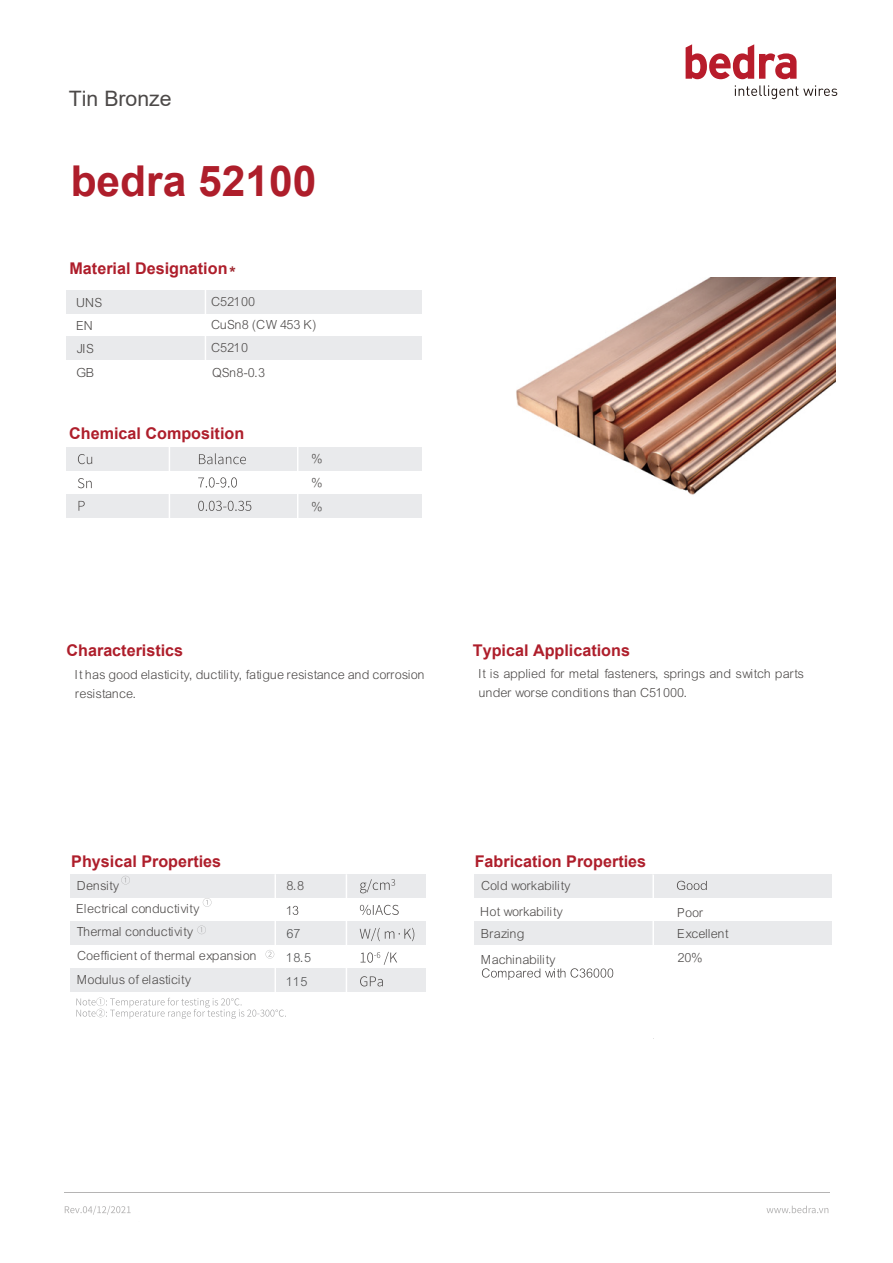
<style>
.page{position:relative;width:893px;height:1263px;background:#fff}
.page>*{position:absolute;margin:0;border:0;box-sizing:border-box;transform-origin:0 0}
.t1{font:700 42.45px "Arial";color:#ae1e2b}
.t2{font:21.3px "Arial";color:#4c4948}
.t3{font:700 16.2px "Arial";color:#ae1e2b}
.t4{font:700 16.2px "Arial";color:#9c222a}
.t5{font:13.5px/23.2px "Arial Lgt";color:#4c4948}
.t6{font:13.5px "Arial Lgt";color:#4b4c4d}
</style>
<div class="page">
<svg style="left:685px;top:44px;width:152px;height:56px"></svg>
<hr style="left:64px;top:1192px;width:765px;height:1px;background:#b5b4b4">
<svg style="left:766px;top:1206px;width:62px;height:7px"></svg>
<svg style="left:65px;top:1206px;width:66px;height:9px"></svg>
<img style="left:516px;top:278px;width:320px;height:217px">
<div style="left:66px;top:290px;width:356px;height:23px;background:#e9eaec"></div>
<div style="left:66px;top:337px;width:356px;height:23px;background:#e9eaec"></div>
<hr style="left:205px;top:288px;width:1px;height:74px;background:#fff">
<div style="left:66px;top:494px;width:356px;height:24px;background:#e9eaec"></div>
<div style="left:66px;top:448px;width:356px;height:23px;background:#e9eaec"></div>
<hr style="left:169px;top:446px;width:1px;height:73px;background:#fff">
<hr style="left:297px;top:446px;width:1px;height:73px;background:#fff">
<svg style="left:78px;top:454px;width:14px;height:10px"></svg>
<svg style="left:199px;top:453px;width:47px;height:11px"></svg>
<svg style="left:198px;top:477px;width:39px;height:11px"></svg>
<svg style="left:198px;top:501px;width:53px;height:10px"></svg>
<svg style="left:78px;top:478px;width:14px;height:10px"></svg>
<svg style="left:79px;top:501px;width:6px;height:10px"></svg>
<div style="left:475px;top:874px;width:357px;height:24px;background:#e9eaec"></div>
<div style="left:475px;top:921px;width:357px;height:23px;background:#e9eaec"></div>
<hr style="left:652px;top:874px;width:2px;height:164px;background:#fff">
<svg style="left:677px;top:881px;width:30px;height:9px"></svg>
<svg style="left:482px;top:968px;width:131px;height:12px"></svg>
<div style="left:70px;top:874px;width:355px;height:24px;background:#e9eaec"></div>
<div style="left:70px;top:921px;width:355px;height:24px;background:#e9eaec"></div>
<div style="left:70px;top:968px;width:355px;height:23px;background:#e9eaec"></div>
<hr style="left:275px;top:874px;width:1px;height:176px;background:#fff">
<hr style="left:346px;top:874px;width:1px;height:176px;background:#fff">
<svg style="left:360px;top:879px;width:35px;height:14px"></svg>
<svg style="left:360px;top:905px;width:39px;height:10px"></svg>
<svg style="left:360px;top:928px;width:54px;height:13px"></svg>
<svg style="left:361px;top:952px;width:36px;height:13px"></svg>
<svg style="left:360px;top:976px;width:23px;height:10px"></svg>
<svg style="left:293px;top:906px;width:5px;height:9px"></svg>
<svg style="left:76px;top:997px;width:210px;height:22px"></svg>
<svg style="left:121px;top:876px;width:9px;height:8px"></svg>
<svg style="left:197px;top:925px;width:9px;height:9px"></svg>
<svg style="left:203px;top:898px;width:8px;height:9px"></svg>
<svg style="left:266px;top:950px;width:8px;height:8px"></svg>
<h2 class="t2" style="left:69px;top:84px;width:104px">Tin Bronze</h2>
<h1 class="t1" style="left:71px;top:153px;width:247px">bedra 52100</h1>
<p class="t3" style="left:70px;top:258px;width:160px">Material Designation</p>
<p class="t4" style="left:230px;top:262px;width:8px">*</p>
<p class="t5" style="left:77px;top:291px;width:27px">UNS<br>EN<br>JIS<br>GB</p>
<p class="t5" style="left:212px;top:290px;width:45px">C52100</p>
<p class="t5" style="left:212px;top:336px;width:38px">C5210</p>
<p class="t5" style="left:212px;top:313px;width:107px">CuSn8 (CW 453 K)</p>
<p class="t5" style="left:213px;top:361px;width:55px">QSn8-0.3</p>
<p class="t3" style="left:69px;top:423px;width:177px">Chemical Composition</p>
<p class="t5" style="left:312px;top:446px;width:13px;line-height:24.2px;text-align:justify">% % %</p>
<p class="t3" style="left:67px;top:639px;width:118px">Characteristics</p>
<p class="t5" style="left:76px;top:665px;width:351px;line-height:19.2px">It has good elasticity, ductility, fatigue resistance and corrosion resistance.</p>
<p class="t3" style="left:473px;top:639px;width:159px">Typical Applications</p>
<p class="t5" style="left:479px;top:664px;width:326px;line-height:19.2px">It is applied for metal fasteners, springs and switch parts under worse conditions than C51000.</p>
<p class="t3" style="left:71px;top:850px;width:151px">Physical Properties</p>
<p class="t3" style="left:475px;top:850px;width:173px">Fabrication Properties</p>
<p class="t5" style="left:77px;top:874px;width:124px">Density<br>Electrical conductivity<br>Thermal conductivity</p>
<p class="t5" style="left:78px;top:944px;width:181px;line-height:23.7px">Coefficient of thermal expansion<br>Modulus of elasticity</p>
<p class="t5" style="left:287px;top:873px;width:19px;line-height:24.9px">8.8<br>1</p>
<p class="t5" style="left:481px;top:873px;width:91px;line-height:25.8px">Cold workability<br>Hot workability</p>
<p class="t5" style="left:482px;top:920px;width:75px;line-height:26px">Brazing<br>Machinability</p>
<p class="t6" style="left:287px;top:926px;width:15px">67</p>
<p class="t6" style="left:287px;top:950px;width:26px">18.5</p>
<p class="t6" style="left:287px;top:974px;width:22px">115</p>
<p class="t5" style="left:678px;top:902px;width:52px;line-height:21.1px">Poor<br>Excellent</p>
<p class="t5" style="left:678px;top:946px;width:27px">20%</p>
</div>
